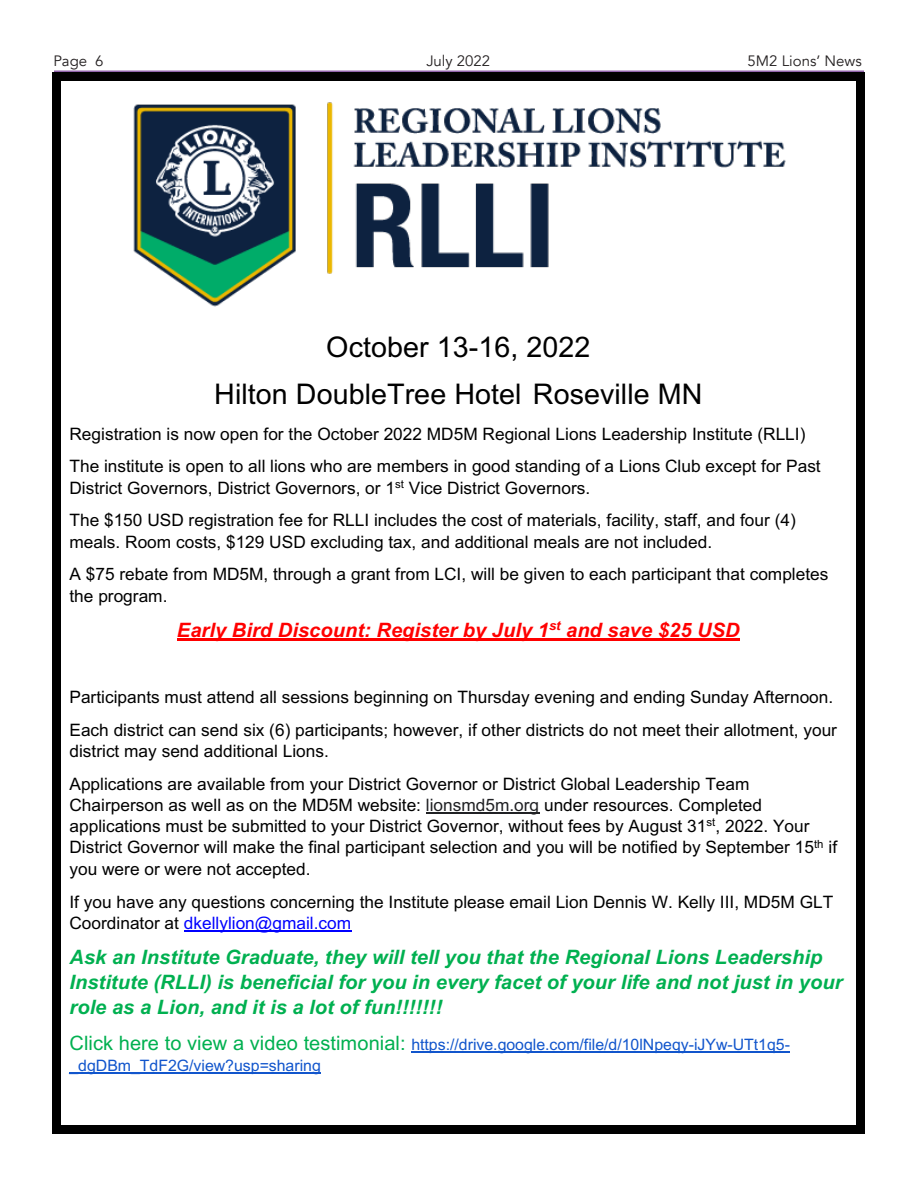
<style>
.page{position:relative;width:918px;height:1188px;background:#fff}
.page>*{position:absolute;margin:0;border:0;box-sizing:border-box;transform-origin:0 0}
.t1{font:28.5px/47px "Arial";color:#000;text-align:center}
.t2{font:italic 700 19.8px/24.9px "Arial";letter-spacing:.005em;color:#00b050}
.t3{font:italic 700 19.8px "Arial";letter-spacing:.005em;color:#f00}
.t4{font:17.1px/21.3px "Arial";color:#000}
.t5{font:15.75px/20.5px "Arial";color:#15c}
.List_Paragraph{font:15px "Avenir";color:#231f20}
.s1{color:#202124}
.s2{color:#00f}
.s3{font-size:19.8px;color:#00b050}
</style>
<div class="page">
<svg style="left:54px;top:70px;width:810px;height:2px;background:#ab89bf"></svg>
<hr style="left:177px;top:639px;width:563px;height:2px;background:#f00">
<hr style="left:426px;top:813px;width:113px;height:1px;background:#202124">
<hr style="left:184px;top:931px;width:167px;height:1px;background:#00f">
<hr style="left:411px;top:1052px;width:379px;height:1px;background:#15c">
<hr style="left:70px;top:1072px;width:251px;height:1px;background:#15c">
<img style="left:133px;top:102px;width:653px;height:205px">
<div style="left:52px;top:72px;width:9px;height:9px;background:#000"></div>
<div style="left:61px;top:72px;width:795px;height:9px;background:#000"></div>
<div style="left:856px;top:72px;width:9px;height:9px;background:#000"></div>
<div style="left:52px;top:81px;width:9px;height:1044px;background:#000"></div>
<div style="left:856px;top:81px;width:9px;height:1044px;background:#000"></div>
<div style="left:52px;top:1125px;width:9px;height:9px;background:#000"></div>
<div style="left:61px;top:1125px;width:795px;height:9px;background:#000"></div>
<div style="left:856px;top:1125px;width:9px;height:9px;background:#000"></div>
<p class="List_Paragraph" style="left:53px;top:52px;width:52px">Page 6</p>
<p class="List_Paragraph" style="left:426px;top:52px;width:65px">July 2022</p>
<p class="List_Paragraph" style="left:748px;top:52px;width:116px">5M2 Lions’ News</p>
<p class="t1" style="left:214px;top:323px;width:490px">October 13-16, 2022<br>Hilton DoubleTree Hotel Roseville MN</p>
<p class="t4" style="left:70px;top:417px;width:753px;line-height:32.8px">Registration is now open for the October 2022 MD5M Regional Lions Leadership Institute (RLLI)<br>The institute is open to all lions who are members in good standing of a Lions Club except for Past</p>
<p class="t4" style="left:70px;top:471px;width:728px;line-height:32.5px">District Governors, District Governors, or 1<sup>st</sup> Vice District Governors.<br>The $150 USD registration fee for RLLI includes the cost of materials, facility, staff, and four (4)</p>
<p class="t4" style="left:70px;top:525px;width:760px;line-height:32.8px">meals. Room costs, $129 USD excluding tax, and additional meals are not included.<br>A $75 rebate from MD5M, through a grant from LCI, will be given to each participant that completes</p>
<p class="t4" style="left:70px;top:585px;width:99px">the program.</p>
<p class="t3" style="left:177px;top:617px;width:564px">Early Bird Discount: Register by July 1<sup>st</sup> and save $25 USD</p>
<p class="t4" style="left:70px;top:680px;width:769px;line-height:32.8px">Participants must attend all sessions beginning on Thursday evening and ending Sunday Afternoon.<br>Each district can send six (6) participants; however, if other districts do not meet their allotment, your</p>
<p class="t4" style="left:70px;top:735px;width:682px;line-height:32.5px">district may send additional Lions.<br>Applications are available from your District Governor or District Global Leadership Team</p>
<p class="t4" style="left:70px;top:794px;width:769px">Chairperson as well as on the MD5M website: <span class="s1">lionsmd5m.org</span> under resources. Completed applications must be submitted to your District Governor, without fees by August 31<sup>st</sup>, 2022. Your District Governor will make the final participant selection and you will be notified by September 15<sup>th</sup> if you were or were not accepted.</p>
<p class="t4" style="left:70px;top:891px;width:765px">If you have any questions concerning the Institute please email Lion Dennis W. Kelly III, MD5M GLT<br>Coordinator at <span class="s2">dkellylion@gmail.com</span></p>
<p class="t2" style="left:70px;top:945px;width:774px">Ask an Institute Graduate, they will tell you that the Regional Lions Leadership<br>Institute (RLLI) is beneficial for you in every facet of your life and not just in your role as a Lion, and it is a lot of fun!!!!!!!</p>
<p class="t5" style="left:70px;top:1034px;width:722px"><span class="s3">Click here to view a video testimonial:</span> https://drive.google.com/file/d/10lNpeqy-iJYw-UTt1q5- _dgDBm_TdF2G/view?usp=sharing</p>
</div>
